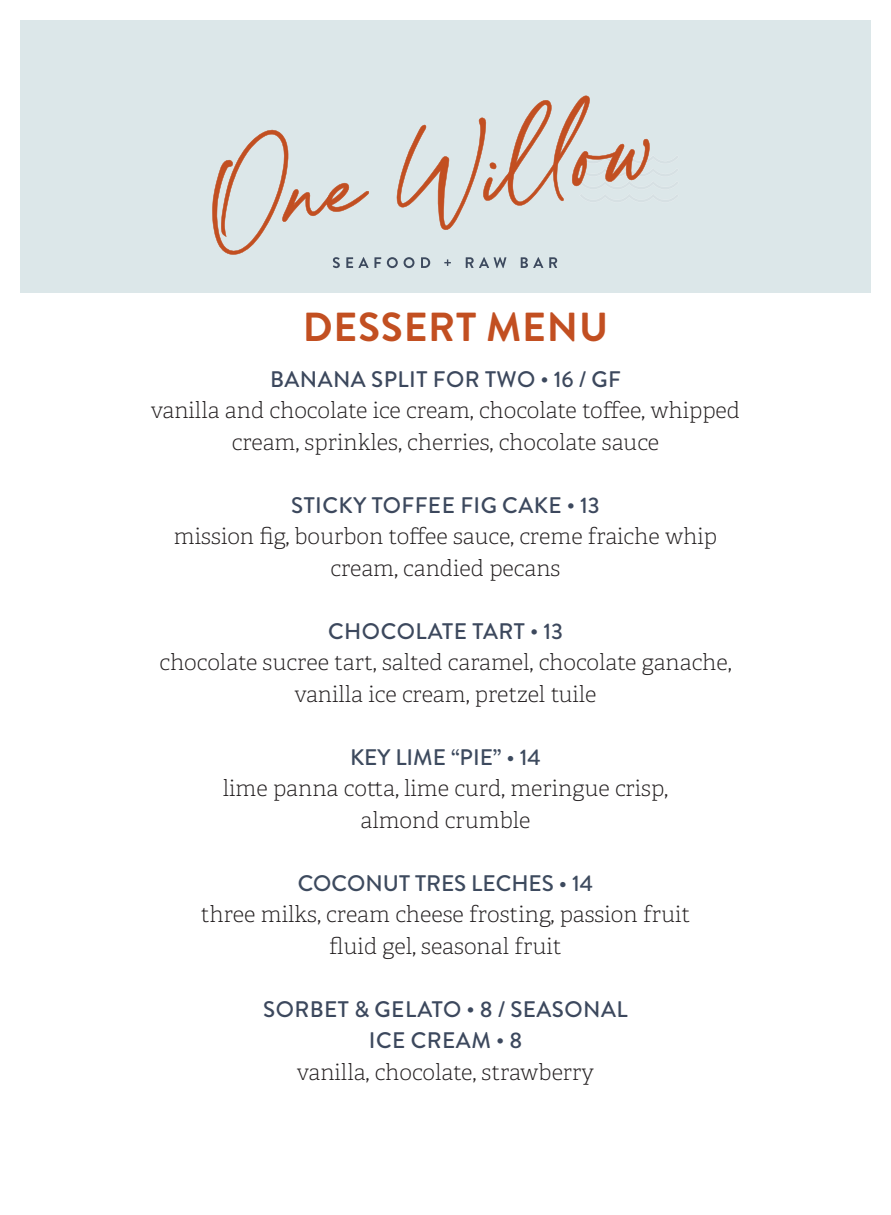
<style>
.page{position:relative;width:891px;height:1215px;background:#fff}
.page>*{position:absolute;margin:0;border:0;box-sizing:border-box;transform-origin:0 0}
.t1{font:700 40.5px "Brandon Grotesque";letter-spacing:.02em;color:#c24f21}
.t2{font:100 22.5px/31.5px "Adelle";color:#231f20;text-align:center}
.t3{font:500 22.5px "Brandon Grotesque";letter-spacing:.02em;color:#3c485d}
.t4{font:500 22.5px "Brandon Grotesque";color:#3d4a5e}
</style>
<div class="page">
<div style="left:20px;top:20px;width:851px;height:273px;background:#dce7e9"></div>
<svg style="left:387px;top:257px;width:11px;height:11px"></svg>
<svg style="left:404px;top:257px;width:10px;height:11px"></svg>
<svg style="left:421px;top:257px;width:9px;height:11px"></svg>
<svg style="left:444px;top:259px;width:7px;height:7px"></svg>
<svg style="left:466px;top:257px;width:40px;height:11px"></svg>
<svg style="left:521px;top:257px;width:22px;height:11px"></svg>
<svg style="left:549px;top:257px;width:8px;height:11px"></svg>
<svg style="left:212px;top:129px;width:169px;height:139px"></svg>
<svg style="left:397px;top:95px;width:253px;height:135px"></svg>
<p class="t1" style="left:303px;top:299px;width:307px">DESSERT MENU</p>
<p class="t3" style="left:270px;top:363px;width:352px">BANANA SPLIT FOR TWO • 16 / GF</p>
<p class="t2" style="left:151px;top:395px;width:591px">vanilla and chocolate ice cream, chocolate toffee, whipped cream, sprinkles, cherries, chocolate sauce</p>
<p class="t3" style="left:291px;top:489px;width:310px">STICKY TOFFEE FIG CAKE • 13</p>
<p class="t2" style="left:174px;top:521px;width:545px">mission fig, bourbon toffee sauce, creme fraiche whip cream, candied pecans</p>
<p class="t3" style="left:328px;top:615px;width:236px">CHOCOLATE TART • 13</p>
<p class="t2" style="left:159px;top:647px;width:574px">chocolate sucree tart, salted caramel, chocolate ganache, vanilla ice cream, pretzel tuile</p>
<p class="t4" style="left:350px;top:741px;width:192px">KEY LIME “PIE” • 14</p>
<p class="t2" style="left:223px;top:773px;width:447px">lime panna cotta, lime curd, meringue crisp,</p>
<p class="t2" style="left:360px;top:804px;width:172px">almond crumble</p>
<p class="t4" style="left:298px;top:867px;width:297px">COCONUT TRES LECHES • 14</p>
<p class="t2" style="left:201px;top:899px;width:491px">three milks, cream cheese frosting, passion fruit</p>
<p class="t2" style="left:329px;top:930px;width:234px">fluid gel, seasonal fruit</p>
<p class="t3" style="left:263px;top:993px;width:366px">SORBET &amp; GELATO • 8 / SEASONAL</p>
<p class="t3" style="left:369px;top:1025px;width:155px">ICE CREAM • 8</p>
<p class="t2" style="left:297px;top:1056px;width:299px">vanilla, chocolate, strawberry</p>
</div>
